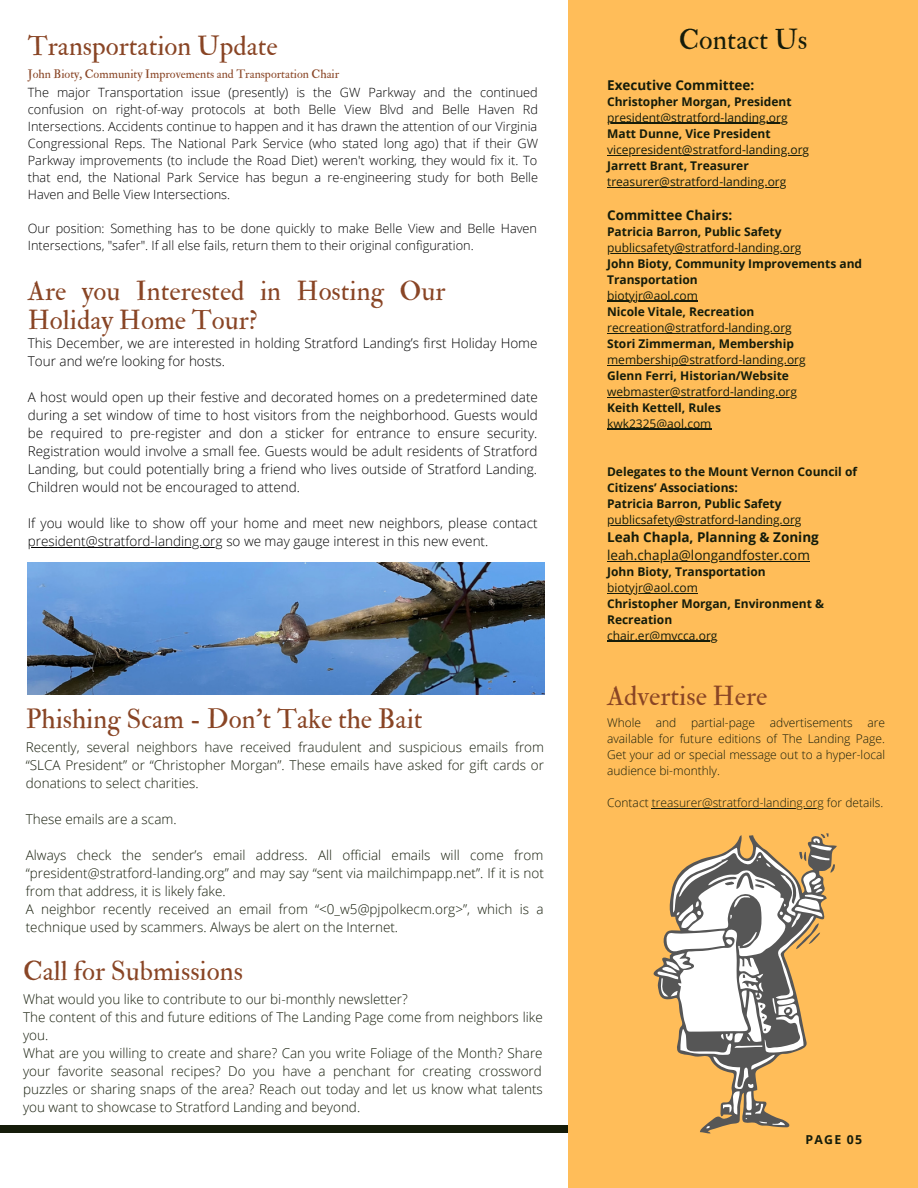
<style>
.page{position:relative;width:918px;height:1188px;background:#fff}
.page>*{position:absolute;margin:0;border:0;box-sizing:border-box;transform-origin:0 0}
.t1{font:28.05px "IM FELL Double Pica Roman";color:#151c0a}
.t2{font:27px/29.2px "IM FELL Double Pica Roman";color:#894525}
.t3{font:300 13.5px/18px "Open Sans";color:#151c0a}
.t4{font:300 13.5px/18px "Open Sans";color:#000}
.t5{font:700 13.5px "Open Sans";color:#151c0a}
.t6{font:13.5px "Open Sans";color:#151c0a}
.t7{font:300 12.75px/17px "Open Sans";color:#000;text-align:justify}
.t8{font:700 12.3px "Open Sans";letter-spacing:.1em;color:#151c0a}
.t9{font:700 12px/16px "Open Sans";color:#151c0a}
.t10{font:12px "Open Sans";color:#151c0a}
.t11{font:300 12px/16px "Open Sans";color:#151c0a;text-align:justify}
.t12{font:12px "IM FELL Double Pica Roman";color:#894525}
</style>
<div class="page">
<div style="left:0;top:1126px;width:918px;height:7px;background:#151c0a"></div>
<div style="left:568px;top:0;width:350px;height:1188px;background:#ffbd59"></div>
<svg style="left:657px;top:838px;width:178px;height:290px"></svg>
<img style="left:28px;top:562px;width:516px;height:132px">
<hr style="left:652px;top:808px;width:172px;height:1px;background:#151c0a">
<hr style="left:607px;top:123px;width:181px;height:1px;background:#151c0a">
<hr style="left:607px;top:155px;width:202px;height:1px;background:#151c0a">
<hr style="left:607px;top:187px;width:180px;height:1px;background:#151c0a">
<hr style="left:607px;top:253px;width:195px;height:1px;background:#151c0a">
<hr style="left:607px;top:301px;width:91px;height:1px;background:#151c0a">
<hr style="left:607px;top:333px;width:185px;height:1px;background:#151c0a">
<hr style="left:607px;top:365px;width:199px;height:1px;background:#151c0a">
<hr style="left:607px;top:397px;width:190px;height:1px;background:#151c0a">
<hr style="left:607px;top:429px;width:105px;height:1px;background:#151c0a">
<hr style="left:607px;top:525px;width:195px;height:1px;background:#151c0a">
<hr style="left:607px;top:561px;width:203px;height:1px;background:#151c0a">
<hr style="left:607px;top:593px;width:91px;height:1px;background:#151c0a">
<hr style="left:607px;top:641px;width:111px;height:1px;background:#151c0a">
<hr style="left:28px;top:547px;width:195px;height:1px;background:#000">
<h2 class="t2" style="left:28px;top:32px;width:251px">Transportation Update</h2>
<p class="t12" style="left:28px;top:66px;width:313px">John Bioty, Community Improvements and Transportation Chair</p>
<p class="t7" style="left:28px;top:84px;width:512px">The major Transportation issue (presently) is the GW Parkway and the continued confusion on right-of-way protocols at both Belle View Blvd and Belle Haven Rd Intersections. Accidents continue to happen and it has drawn the attention of our Virginia Congressional Reps. The National Park Service (who stated long ago) that if their GW Parkway improvements (to include the Road Diet) weren't working, they would fix it. To that end, the National Park Service has begun a re-engineering study for both Belle Haven and Belle View Intersections.</p>
<p class="t7" style="left:28px;top:220px;width:511px">Our position: Something has to be done quickly to make Belle View and Belle Haven<br>Intersections, "safer". If all else fails, return them to their original configuration.</p>
<h2 class="t2" style="left:28px;top:277px;width:419px">Are you Interested in Hosting Our<br>Holiday Home Tour?</h2>
<p class="t4" style="left:28px;top:334px;width:511px">This December, we are interested in holding Stratford Landing’s first Holiday Home<br>Tour and we’re looking for hosts.</p>
<p class="t4" style="left:28px;top:388px;width:512px;text-align:justify">A host would open up their festive and decorated homes on a predetermined date during a set window of time to host visitors from the neighborhood. Guests would be required to pre-register and don a sticker for entrance to ensure security.<br>Registration would involve a small fee. Guests would be adult residents of Stratford Landing, but could potentially bring a friend who lives outside of Stratford Landing.<br>Children would not be encouraged to attend.</p>
<p class="t4" style="left:28px;top:514px;width:511px">If you would like to show off your home and meet new neighbors, please contact president@stratford-landing.org so we may gauge interest in this new event.</p>
<h2 class="t2" style="left:26px;top:705px;width:398px">Phishing Scam - Don't Take the Bait</h2>
<p class="t3" style="left:26px;top:737px;width:520px;text-align:justify">Recently, several neighbors have received fraudulent and suspicious emails from “SLCA President” or “Christopher Morgan”. These emails have asked for gift cards or donations to select charities.</p>
<p class="t3" style="left:26px;top:809px;width:152px">These emails are a scam.</p>
<p class="t3" style="left:26px;top:845px;width:520px">Always check the sender’s email address. All official emails will come from “president@stratford-landing.org” and may say “sent via mailchimpapp.net”. If it is not from that address, it is likely fake.<br>A neighbor recently received an email from “&lt;0_w5@pjpolkecm.org&gt;”, which is a technique used by scammers. Always be alert on the Internet.</p>
<h2 class="t2" style="left:23px;top:957px;width:221px">Call for Submissions</h2>
<p class="t3" style="left:23px;top:990px;width:521px">What would you like to contribute to our bi-monthly newsletter?<br>The content of this and future editions of The Landing Page come from neighbors like you.<br>What are you willing to create and share? Can you write Foliage of the Month? Share your favorite seasonal recipes? Do you have a penchant for creating crossword puzzles or sharing snaps of the area? Reach out today and let us know what talents you want to showcase to Stratford Landing and beyond.</p>
<h1 class="t1" style="left:679px;top:22px;width:130px">Contact Us</h1>
<p class="t5" style="left:607px;top:75px;width:149px">Executive Committee:</p>
<p class="t9" style="left:607px;top:93px;width:186px">Christopher Morgan, President</p>
<p class="t10" style="left:607px;top:109px;width:182px">president@stratford-landing.org</p>
<p class="t9" style="left:607px;top:125px;width:165px">Matt Dunne, Vice President</p>
<p class="t10" style="left:607px;top:141px;width:204px">vicepresident@stratford-landing.org</p>
<p class="t9" style="left:607px;top:157px;width:143px">Jarrett Brant, Treasurer</p>
<p class="t10" style="left:607px;top:173px;width:181px">treasurer@stratford-landing.org</p>
<p class="t5" style="left:607px;top:205px;width:127px">Committee Chairs:</p>
<p class="t9" style="left:607px;top:223px;width:176px">Patricia Barron, Public Safety</p>
<p class="t10" style="left:607px;top:239px;width:196px">publicsafety@stratford-landing.org</p>
<p class="t9" style="left:607px;top:255px;width:257px">John Bioty, Community Improvements and<br>Transportation</p>
<p class="t10" style="left:607px;top:287px;width:92px">biotyjr@aol.com</p>
<p class="t9" style="left:607px;top:303px;width:149px">Nicole Vitale, Recreation</p>
<p class="t10" style="left:607px;top:319px;width:186px">recreation@stratford-landing.org</p>
<p class="t9" style="left:607px;top:335px;width:188px">Stori Zimmerman, Membership</p>
<p class="t10" style="left:607px;top:351px;width:200px">membership@stratford-landing.org</p>
<p class="t9" style="left:607px;top:367px;width:183px">Glenn Ferri, Historian/Website</p>
<p class="t10" style="left:607px;top:383px;width:191px">webmaster@stratford-landing.org</p>
<p class="t9" style="left:607px;top:399px;width:115px">Keith Kettell, Rules</p>
<p class="t10" style="left:607px;top:415px;width:106px">kwk2325@aol.com</p>
<p class="t9" style="left:607px;top:463px;width:252px">Delegates to the Mount Vernon Council of<br>Citizens’ Associations:<br>Patricia Barron, Public Safety</p>
<p class="t10" style="left:607px;top:511px;width:196px">publicsafety@stratford-landing.org</p>
<p class="t5" style="left:607px;top:527px;width:213px">Leah Chapla, Planning &amp; Zoning</p>
<p class="t6" style="left:607px;top:545px;width:204px">leah.chapla@longandfoster.com</p>
<p class="t9" style="left:607px;top:563px;width:160px">John Bioty, Transportation</p>
<p class="t10" style="left:607px;top:579px;width:92px">biotyjr@aol.com</p>
<p class="t9" style="left:607px;top:595px;width:218px">Christopher Morgan, Environment &amp;<br>Recreation</p>
<p class="t10" style="left:607px;top:627px;width:112px">chair.er@mvcca.org</p>
<h2 class="t2" style="left:607px;top:682px;width:162px">Advertise Here</h2>
<p class="t11" style="left:607px;top:715px;width:280px">Whole and partial-page advertisements are available for future editions of The Landing Page.<br>Get your ad or special message out to a hyper-local audience bi-monthly.</p>
<p class="t11" style="left:607px;top:795px;width:278px">Contact treasurer@stratford-landing.org for details.</p>
<p class="t8" style="left:806px;top:1131px;width:58px">PAGE 05</p>
</div>
